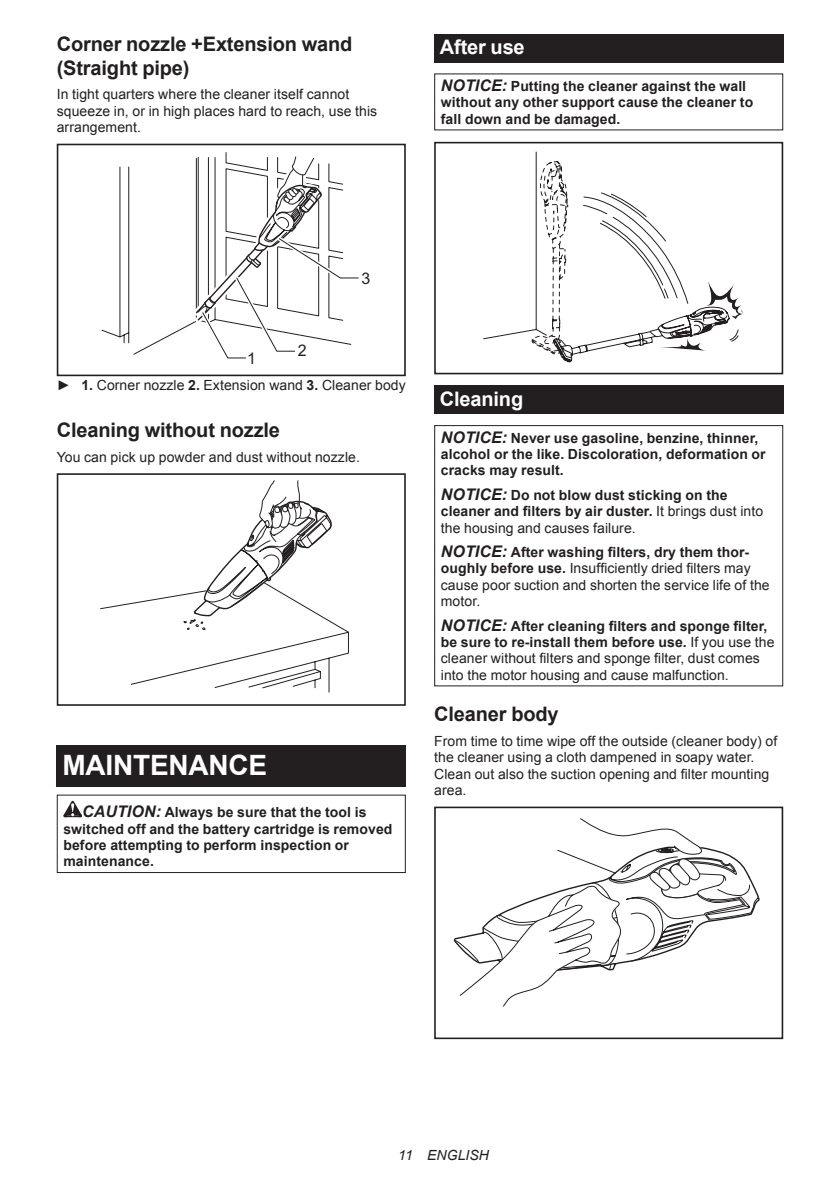
<style>
.page{position:relative;width:840px;height:1191px;background:#fff}
.page>*{position:absolute;margin:0;border:0;box-sizing:border-box;transform-origin:0 0}
.t1{font:700 28px "Arial";letter-spacing:-.01em;color:#fff}
.t2{font:700 20px/23.4px "Arial";letter-spacing:-.01em;color:#231f20}
.t3{font:700 20px "Arial";letter-spacing:-.01em;color:#fff}
.t4{font:16px "Arial";color:#231f20}
.t5{font:14px/16.4px "Arial";letter-spacing:.005em;color:#231f20}
.t6{font:700 14px/16.4px "Arial";letter-spacing:.005em;color:#231f20}
.t7{font:italic 14px "Arial";letter-spacing:.005em;color:#231f20}
.s1{font-style:italic;font-size:16px}
.s2{font-weight:700}
.s3{font-weight:400}
.s4{font-weight:700;font-style:italic;font-size:16px}
</style>
<div class="page">
<svg style="left:101px;top:152px;width:126px;height:203px"></svg>
<div style="left:57px;top:348px;width:73px;height:28px;background:#fff"></div>
<div style="left:57px;top:144px;width:348px;height:232px;border:2px solid #231f20"></div>
<svg style="left:194px;top:156px;width:165px;height:203px"></svg>
<svg style="left:100px;top:480px;width:249px;height:212px"></svg>
<div style="left:57px;top:677px;width:73px;height:29px;background:#fff"></div>
<div style="left:57px;top:473px;width:348px;height:233px;border:2px solid #231f20"></div>
<div style="left:57px;top:745px;width:348px;height:41px;background:#231f20"></div>
<svg style="left:63px;top:801px;width:19px;height:16px"></svg>
<div style="left:57px;top:794px;width:348px;height:79px;border:1px solid #231f20"></div>
<div style="left:434px;top:34px;width:348px;height:29px;background:#231f20"></div>
<svg style="left:483px;top:151px;width:260px;height:212px"></svg>
<div style="left:434px;top:346px;width:73px;height:28px;background:#fff"></div>
<div style="left:434px;top:142px;width:348px;height:232px;border:2px solid #231f20"></div>
<div style="left:434px;top:386px;width:348px;height:28px;background:#231f20"></div>
<div style="left:434px;top:425px;width:348px;height:261px;border:1px solid #231f20"></div>
<svg style="left:453px;top:818px;width:307px;height:189px"></svg>
<div style="left:434px;top:806px;width:348px;height:233px;border:2px solid #231f20"></div>
<h2 class="t2" style="left:57px;top:33px;width:297px">Corner nozzle +Extension wand (Straight pipe)</h2>
<p class="t5" style="left:57px;top:86px;width:322px">In tight quarters where the cleaner itself cannot squeeze in, or in high places hard to reach, use this arrangement.</p>
<h2 class="t3" style="left:439px;top:34px;width:86px">After use</h2>
<p class="t6" style="left:440px;top:78px;width:314px"><span class="s1">NOTICE:</span> Putting the cleaner against the wall without any other support cause the cleaner to fall down and be damaged.</p>
<p class="t4" style="left:361px;top:267px;width:10px">3</p>
<p class="t4" style="left:297px;top:339px;width:10px">2</p>
<p class="t5" style="left:57px;top:377px;width:350px">► <span class="s2">1.</span> Corner nozzle <span class="s2">2.</span> Extension wand <span class="s2">3.</span> Cleaner body</p>
<h2 class="t2" style="left:57px;top:419px;width:225px">Cleaning without nozzle</h2>
<p class="t5" style="left:57px;top:449px;width:304px">You can pick up powder and dust without nozzle.</p>
<p class="t4" style="left:247px;top:347px;width:10px">1</p>
<h1 class="t1" style="left:62px;top:746px;width:206px">MAINTENANCE</h1>
<p class="t6" style="left:63px;top:804px;width:330px;text-indent:19px"><span class="s1">CAUTION:</span> Always be sure that the tool is switched off and the battery cartridge is removed before attempting to perform inspection or maintenance.</p>
<h2 class="t3" style="left:439px;top:385px;width:85px">Cleaning</h2>
<p class="t6" style="left:440px;top:430px;width:326px"><span class="s1">NOTICE:</span> Never use gasoline, benzine, thinner, alcohol or the like. Discoloration, deformation or cracks may result.</p>
<p class="t6" style="left:440px;top:487px;width:323px"><span class="s1">NOTICE:</span> Do not blow dust sticking on the cleaner and filters by air duster. <span class="s3">It brings dust into the housing and causes failure.</span></p>
<p class="t5" style="left:440px;top:544px;width:330px"><span class="s4">NOTICE:</span> <span class="s2">After washing filters, dry them thor&shy;oughly before use.</span> Insufficiently dried filters may cause poor suction and shorten the service life of the motor.</p>
<p class="t5" style="left:440px;top:617px;width:335px"><span class="s4">NOTICE:</span> <span class="s2">After cleaning filters and sponge filter, be sure to re-install them before use.</span> If you use the cleaner without filters and sponge filter, dust comes into the motor housing and cause malfunction.</p>
<h2 class="t2" style="left:434px;top:703px;width:126px">Cleaner body</h2>
<p class="t5" style="left:434px;top:733px;width:344px">From time to time wipe off the outside (cleaner body) of the cleaner using a cloth dampened in soapy water.<br>Clean out also the suction opening and filter mounting area.</p>
<p class="t7" style="left:398px;top:1146px;width:92px">11 ENGLISH</p>
</div>
